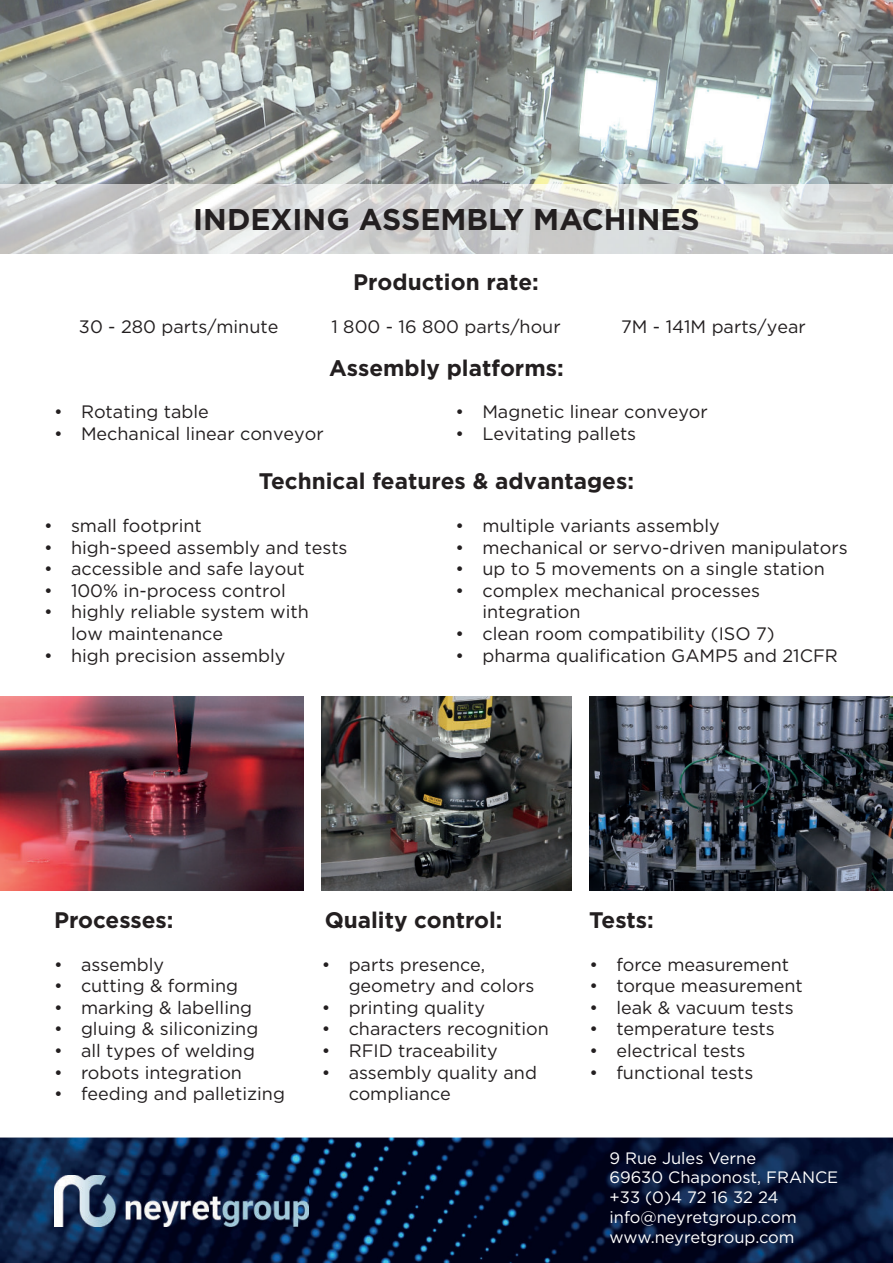
<style>
.page{position:relative;width:893px;height:1263px;background:#fff}
.page>*{position:absolute;margin:0;border:0;box-sizing:border-box;transform-origin:0 0}
.t1{font:700 30px "Gotham";color:#231f20}
.t2{font:700 22.5px "Gotham";color:#231f20}
.t3{font:18px/21.6px "Gotham";color:#231f20}
.t4{font:16.5px/19.8px "Gotham";color:#fff}
</style>
<div class="page">
<img style="left:0;top:0;width:893px;height:253px">
<img style="left:0;top:1137px;width:893px;height:126px">
<img style="left:54px;top:1175px;width:255px;height:52px">
<img style="left:0;top:697px;width:304px;height:193px">
<img style="left:589px;top:697px;width:304px;height:193px">
<img style="left:321px;top:697px;width:250px;height:193px">
<h1 class="t1" style="left:193px;top:206px;width:508px">INDEXING ASSEMBLY MACHINES</h1>
<p class="t2" style="left:353px;top:272px;width:187px">Production rate:</p>
<p class="t3" style="left:79px;top:316px;width:201px">30 - 280 parts/minute</p>
<p class="t3" style="left:331px;top:316px;width:231px">1 800 - 16 800 parts/hour</p>
<p class="t3" style="left:621px;top:316px;width:186px">7M - 141M parts/year</p>
<p class="t2" style="left:329px;top:358px;width:236px">Assembly platforms:</p>
<p class="t3" style="left:54px;top:402px;width:156px">• Rotating table</p>
<p class="t3" style="left:54px;top:424px;width:271px">• Mechanical linear conveyor</p>
<p class="t3" style="left:455px;top:402px;width:254px">• Magnetic linear conveyor</p>
<p class="t3" style="left:455px;top:424px;width:182px">• Levitating pallets</p>
<p class="t2" style="left:259px;top:471px;width:377px">Technical features &amp; advantages:</p>
<p class="t3" style="left:44px;top:516px;width:159px">• small footprint</p>
<p class="t3" style="left:44px;top:537px;width:305px">• high-speed assembly and tests</p>
<p class="t3" style="left:44px;top:559px;width:262px">• accessible and safe layout</p>
<p class="t3" style="left:44px;top:581px;width:243px">• 100% in-process control</p>
<p class="t3" style="left:71px;top:602px;width:239px;text-indent:-27px">• highly reliable system with low maintenance</p>
<p class="t3" style="left:44px;top:645px;width:243px">• high precision assembly</p>
<p class="t3" style="left:455px;top:516px;width:266px">• multiple variants assembly</p>
<p class="t3" style="left:455px;top:537px;width:394px">• mechanical or servo-driven manipulators</p>
<p class="t3" style="left:455px;top:559px;width:371px">• up to 5 movements on a single station</p>
<p class="t3" style="left:482px;top:581px;width:279px;text-indent:-27px">• complex mechanical processes integration</p>
<p class="t3" style="left:455px;top:624px;width:321px">• clean room compatibility (ISO 7)</p>
<p class="t3" style="left:455px;top:645px;width:384px">• pharma qualification GAMP5 and 21CFR</p>
<p class="t2" style="left:325px;top:910px;width:179px">Quality control:</p>
<p class="t2" style="left:54px;top:910px;width:121px">Processes:</p>
<p class="t2" style="left:589px;top:910px;width:66px">Tests:</p>
<p class="t3" style="left:54px;top:954px;width:112px">• assembly</p>
<p class="t3" style="left:54px;top:976px;width:186px">• cutting &amp; forming</p>
<p class="t3" style="left:54px;top:998px;width:200px">• marking &amp; labelling</p>
<p class="t3" style="left:54px;top:1019px;width:206px">• gluing &amp; siliconizing</p>
<p class="t3" style="left:54px;top:1041px;width:202px">• all types of welding</p>
<p class="t3" style="left:54px;top:1062px;width:190px">• robots integration</p>
<p class="t3" style="left:54px;top:1084px;width:233px">• feeding and palletizing</p>
<p class="t3" style="left:349px;top:954px;width:187px;text-indent:-27px">• parts presence, geometry and colors</p>
<p class="t3" style="left:322px;top:998px;width:165px">• printing quality</p>
<p class="t3" style="left:322px;top:1019px;width:229px">• characters recognition</p>
<p class="t3" style="left:322px;top:1041px;width:178px">• RFID traceability</p>
<p class="t3" style="left:349px;top:1062px;width:190px;text-indent:-27px">• assembly quality and compliance</p>
<p class="t3" style="left:589px;top:954px;width:201px">• force measurement</p>
<p class="t3" style="left:589px;top:976px;width:215px">• torque measurement</p>
<p class="t3" style="left:589px;top:998px;width:206px">• leak &amp; vacuum tests</p>
<p class="t3" style="left:589px;top:1019px;width:187px">• temperature tests</p>
<p class="t3" style="left:589px;top:1041px;width:158px">• electrical tests</p>
<p class="t3" style="left:589px;top:1062px;width:166px">• functional tests</p>
<p class="t4" style="left:610px;top:1149px;width:230px">9 Rue Jules Verne<br>69630 Chaponost, FRANCE +33 (0)4 72 16 32 24 info@neyretgroup.com www.neyretgroup.com</p>
</div>
